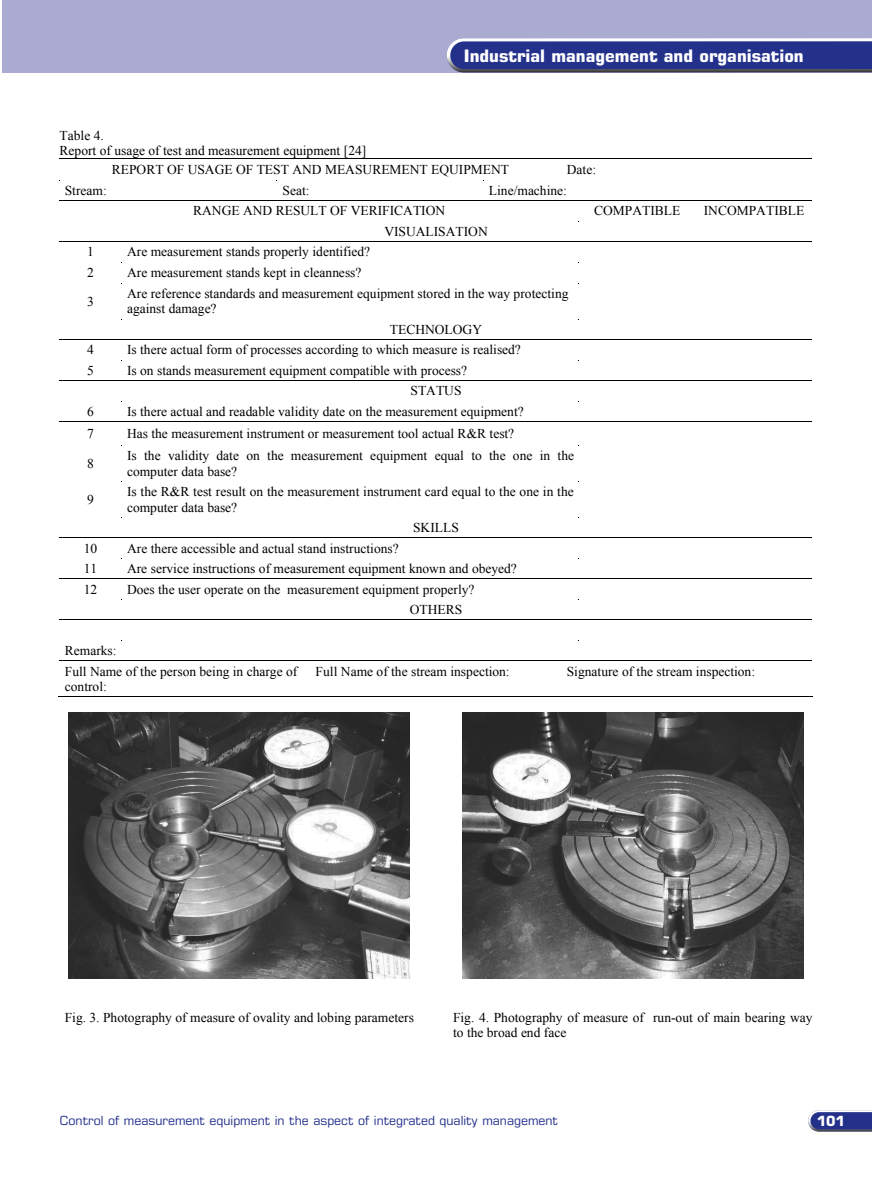
<style>
.page{position:relative;width:872px;height:1191px;background:#fff}
.page>*{position:absolute;margin:0;border:0;box-sizing:border-box;transform-origin:0 0}
.t1{font:700 17.25px "Eurostile LT Pro";color:#fff}
.t2{font:700 14.1px "Eurostile LT Pro";color:#fff}
.t3{font:13.5px/15.5px "Times New Roman";color:#000}
.t4{font:12.6px "Eurostile LT Pro";color:#24318b}
</style>
<div class="page">
<svg style="left:808px;top:1110px;width:64px;height:21px"></svg>
<div style="left:2px;top:0;width:870px;height:72px;background:#abaad1"></div>
<svg style="left:447px;top:38px;width:425px;height:34px;background:#3d4891"></svg>
<svg style="left:59px;top:180px;width:753px;height:481px"></svg>
<hr style="left:562px;top:660px;width:250px;height:1px;background:#000">
<hr style="left:59px;top:696px;width:251px;height:1px;background:#000">
<hr style="left:309px;top:696px;width:252px;height:1px;background:#000">
<hr style="left:560px;top:696px;width:252px;height:1px;background:#000">
<img style="left:69px;top:712px;width:341px;height:266px">
<img style="left:462px;top:712px;width:341px;height:266px">
<p class="t1" style="left:464px;top:45px;width:341px">Industrial management and organisation</p>
<p class="t3" style="left:60px;top:127px;width:308px">Table 4.<br>Report of usage of test and measurement equipment [24]</p>
<p class="t3" style="left:112px;top:162px;width:399px">REPORT OF USAGE OF TEST AND MEASUREMENT EQUIPMENT</p>
<p class="t3" style="left:567px;top:162px;width:31px">Date:</p>
<p class="t3" style="left:65px;top:182px;width:43px">Stream:</p>
<p class="t3" style="left:283px;top:182px;width:29px">Seat:</p>
<p class="t3" style="left:489px;top:182px;width:79px">Line/machine:</p>
<p class="t3" style="left:193px;top:203px;width:253px">RANGE AND RESULT OF VERIFICATION</p>
<p class="t3" style="left:594px;top:203px;width:88px">COMPATIBLE</p>
<p class="t3" style="left:704px;top:203px;width:102px">INCOMPATIBLE</p>
<p class="t3" style="left:384px;top:223px;width:105px">VISUALISATION</p>
<p class="t3" style="left:87px;top:244px;width:8px">1</p>
<p class="t3" style="left:127px;top:244px;width:245px">Are measurement stands properly identified?</p>
<p class="t3" style="left:87px;top:265px;width:8px">2</p>
<p class="t3" style="left:127px;top:265px;width:236px">Are measurement stands kept in cleanness?</p>
<p class="t3" style="left:87px;top:293px;width:8px">3</p>
<p class="t3" style="left:127px;top:285px;width:443px">Are reference standards and measurement equipment stored in the way protecting against damage?</p>
<p class="t3" style="left:390px;top:321px;width:94px">TECHNOLOGY</p>
<p class="t3" style="left:87px;top:342px;width:8px">4</p>
<p class="t3" style="left:127px;top:342px;width:395px">Is there actual form of processes according to which measure is realised?</p>
<p class="t3" style="left:87px;top:362px;width:8px">5</p>
<p class="t3" style="left:410px;top:360px;width:58px;line-height:20.5px;text-indent:-283px">Is on stands measurement equipment compatible with process?<br>STATUS</p>
<p class="t3" style="left:87px;top:403px;width:8px">6</p>
<p class="t3" style="left:127px;top:403px;width:398px">Is there actual and readable validity date on the measurement equipment?</p>
<p class="t3" style="left:87px;top:425px;width:8px">7</p>
<p class="t3" style="left:127px;top:425px;width:389px">Has the measurement instrument or measurement tool actual R&amp;R test?</p>
<p class="t3" style="left:87px;top:455px;width:8px">8</p>
<p class="t3" style="left:127px;top:447px;width:448px">Is the validity date on the measurement equipment equal to the one in the computer data base?</p>
<p class="t3" style="left:87px;top:491px;width:8px">9</p>
<p class="t3" style="left:127px;top:483px;width:448px">Is the R&amp;R test result on the measurement instrument card equal to the one in the computer data base?</p>
<p class="t3" style="left:413px;top:519px;width:47px">SKILLS</p>
<p class="t3" style="left:84px;top:540px;width:15px">10</p>
<p class="t3" style="left:127px;top:540px;width:273px">Are there accessible and actual stand instructions?</p>
<p class="t3" style="left:84px;top:560px;width:15px">11</p>
<p class="t3" style="left:127px;top:560px;width:391px">Are service instructions of measurement equipment known and obeyed?</p>
<p class="t3" style="left:84px;top:581px;width:15px">12</p>
<p class="t3" style="left:410px;top:578px;width:66px;line-height:20.4px;text-indent:-283px">Does the user operate on the measurement equipment properly?<br>OTHERS</p>
<p class="t3" style="left:65px;top:640px;width:234px;line-height:20.5px">Remarks:<br>Full Name of the person being in charge of</p>
<p class="t3" style="left:65px;top:678px;width:44px">control:</p>
<p class="t3" style="left:316px;top:663px;width:195px">Full Name of the stream inspection:</p>
<p class="t3" style="left:567px;top:663px;width:190px">Signature of the stream inspection:</p>
<p class="t3" style="left:65px;top:1009px;width:351px">Fig. 3. Photography of measure of ovality and lobing parameters</p>
<p class="t3" style="left:453px;top:1009px;width:361px">Fig. 4. Photography of measure of run-out of main bearing way to the broad end face</p>
<p class="t4" style="left:60px;top:1113px;width:500px">Control of measurement equipment in the aspect of integrated quality management</p>
<p class="t2" style="left:816px;top:1112px;width:30px">101</p>
</div>
